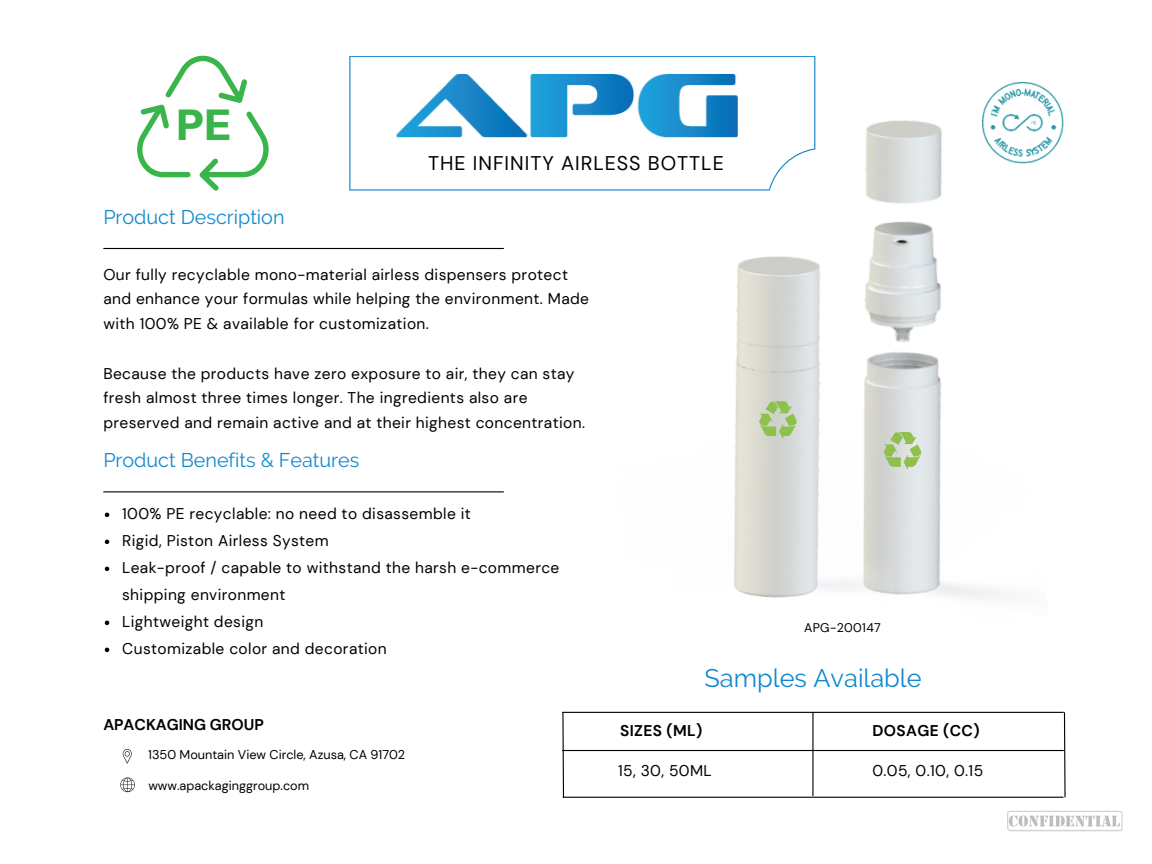
<style>
.page{position:relative;width:1152px;height:864px;background:#fff}
.page>*{position:absolute;margin:0;border:0;box-sizing:border-box;transform-origin:0 0}
.t1{font:800 44.25px "Aileron";color:#3ab54b}
.t2{font:25.35px "Raleway";color:#1189cf}
.t3{font:19.8px "Raleway";color:#1189cf}
.t4{font:19.8px "DM Sans";letter-spacing:.05em;color:#000}
.t5{font:15.6px/27px "DM Sans";letter-spacing:.025em;color:#000}
.t6{font:700 15.6px "DM Sans";color:#000}
.t7{font:700 15.6px "DM Sans";letter-spacing:.025em;color:#000}
.t8{font:12.75px "DM Sans";color:#000}
.t9{font:12.6px "DM Sans";letter-spacing:.025em;color:#000}
</style>
<div class="page">
<svg style="left:349px;top:56px;width:238px;height:135px"></svg>
<hr style="left:103px;top:248px;width:401px;height:1px;background:#000">
<hr style="left:103px;top:491px;width:401px;height:1px;background:#000">
<hr style="left:562px;top:712px;width:502px;height:1px;background:#000">
<hr style="left:562px;top:750px;width:502px;height:1px;background:#000">
<hr style="left:563px;top:797px;width:500px;height:1px;background:#000">
<svg style="left:562px;top:712px;width:3px;height:86px"></svg>
<svg style="left:1063px;top:712px;width:3px;height:55px"></svg>
<hr style="left:812px;top:712px;width:2px;height:84px;background:#000">
<svg style="left:123px;top:749px;width:9px;height:15px"></svg>
<svg style="left:120px;top:778px;width:15px;height:14px"></svg>
<img style="left:378px;top:60px;width:209px;height:92px">
<img style="left:587px;top:56px;width:446px;height:543px">
<img style="left:654px;top:203px;width:240px;height:396px">
<svg style="left:105px;top:513px;width:4px;height:4px"></svg>
<svg style="left:105px;top:540px;width:4px;height:4px"></svg>
<svg style="left:105px;top:567px;width:4px;height:4px"></svg>
<svg style="left:105px;top:621px;width:4px;height:4px"></svg>
<svg style="left:105px;top:648px;width:4px;height:4px"></svg>
<svg style="left:137px;top:56px;width:132px;height:135px"></svg>
<svg style="left:758px;top:400px;width:40px;height:39px;background:#b6cc98"></svg>
<svg style="left:883px;top:431px;width:39px;height:39px;background:#b9d19f"></svg>
<img style="left:983px;top:83px;width:81px;height:81px">
<img style="left:993px;top:767px;width:130px;height:65px">
<h1 class="t1" style="left:175px;top:97px;width:57px">PE</h1>
<p class="t3" style="left:103px;top:206px;width:183px">Product Description</p>
<p class="t4" style="left:428px;top:151px;width:297px">THE INFINITY AIRLESS BOTTLE</p>
<p class="t5" style="left:103px;top:262px;width:487px;line-height:24.8px">Our fully recyclable mono-material airless dispensers protect and enhance your formulas while helping the environment. Made with 100% PE &amp; available for customization.</p>
<p class="t5" style="left:103px;top:361px;width:483px;line-height:24.8px">Because the products have zero exposure to air, they can stay fresh almost three times longer. The ingredients also are preserved and remain active and at their highest concentration.</p>
<p class="t3" style="left:103px;top:449px;width:257px">Product Benefits &amp; Features</p>
<p class="t5" style="left:122px;top:501px;width:439px">100% PE recyclable: no need to disassemble it<br>Rigid, Piston Airless System<br>Leak-proof / capable to withstand the harsh e-commerce shipping environment<br>Lightweight design<br>Customizable color and decoration</p>
<p class="t6" style="left:103px;top:714px;width:162px">APACKAGING GROUP</p>
<p class="t8" style="left:148px;top:746px;width:258px">1350 Mountain View Circle, Azusa, CA 91702</p>
<p class="t8" style="left:148px;top:777px;width:162px">www.apackaginggroup.com</p>
<p class="t9" style="left:804px;top:619px;width:78px">APG-200147</p>
<h2 class="t2" style="left:705px;top:663px;width:219px">Samples Available</h2>
<p class="t6" style="left:620px;top:720px;width:84px">SIZES (ML)</p>
<p class="t7" style="left:872px;top:720px;width:109px">DOSAGE (CC)</p>
<p class="t5" style="left:618px;top:758px;width:95px">15, 30, 50ML</p>
<p class="t5" style="left:872px;top:758px;width:112px">0.05, 0.10, 0.15</p>
</div>
